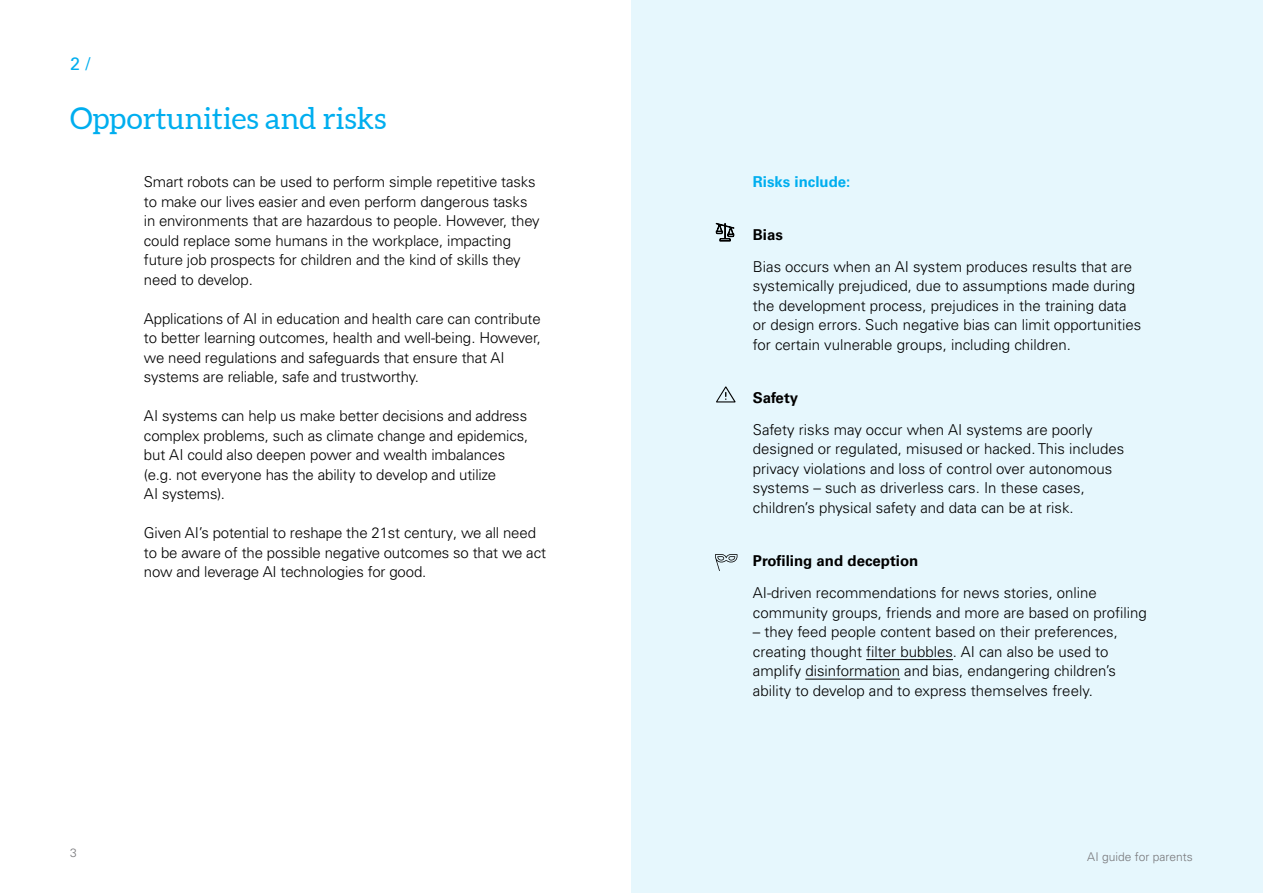
<style>
.page{position:relative;width:1263px;height:893px;background:#fff}
.page>*{position:absolute;margin:0;border:0;box-sizing:border-box;transform-origin:0 0}
.SubChapter_1{font:30px "Aleo";color:#00aeef}
.SubChapter_1-2{font:18px "Univers LT Pro 55 Roman";color:#00aeef}
.Text_-_Left{font:300 15px/19.5px "Univers LT Pro 45";letter-spacing:-.01em;color:#000}
.Side_Column_-_Title{font:300 15px/19.5px "Univers LT Pro 45";color:#000}
.SubChapter_2{font:700 15px "Univers LT Pro 65";color:#000}
.Text_-_Left-2{font:700 15px "Univers LT Pro 65";color:#00aeef}
.t1{font:300 12px "Univers LT Pro 45";letter-spacing:.005em;color:#77777a}
</style>
<div class="page">
<div style="left:631px;top:0;width:632px;height:893px;background:#e6f7fd"></div>
<hr style="left:866px;top:659px;width:87px;height:1px;background:#000">
<hr style="left:805px;top:679px;width:95px;height:1px;background:#000">
<svg style="left:716px;top:223px;width:18px;height:18px"></svg>
<svg style="left:716px;top:386px;width:19px;height:16px"></svg>
<svg style="left:715px;top:554px;width:22px;height:17px"></svg>
<p class="SubChapter_1-2" style="left:70px;top:53px;width:22px">2 /</p>
<p class="SubChapter_1" style="left:70px;top:101px;width:318px">Opportunities and risks</p>
<p class="Text_-_Left" style="left:144px;top:172px;width:397px">Smart robots can be used to perform simple repetitive tasks to make our lives easier and even perform dangerous tasks in environments that are hazardous to people. However, they could replace some humans in the workplace, impacting future job prospects for children and the kind of skills they need to develop.</p>
<p class="Text_-_Left" style="left:144px;top:309px;width:399px">Applications of AI in education and health care can contribute to better learning outcomes, health and well-being. However, we need regulations and safeguards that ensure that AI systems are reliable, safe and trustworthy.</p>
<p class="Text_-_Left" style="left:144px;top:406px;width:386px">AI systems can help us make better decisions and address complex problems, such as climate change and epidemics, but AI could also deepen power and wealth imbalances (e.g. not everyone has the ability to develop and utilize<br>AI systems).</p>
<p class="Text_-_Left" style="left:144px;top:523px;width:404px">Given AI’s potential to reshape the 21st century, we all need to be aware of the possible negative outcomes so that we act now and leverage AI technologies for good.</p>
<p class="Text_-_Left-2" style="left:753px;top:173px;width:99px">Risks include:</p>
<p class="SubChapter_2" style="left:753px;top:226px;width:32px">Bias</p>
<p class="Side_Column_-_Title" style="left:753px;top:257px;width:390px">Bias occurs when an AI system produces results that are systemically prejudiced, due to assumptions made during the development process, prejudices in the training data or design errors. Such negative bias can limit opportunities for certain vulnerable groups, including children.</p>
<p class="SubChapter_2" style="left:753px;top:389px;width:47px">Safety</p>
<p class="Side_Column_-_Title" style="left:753px;top:420px;width:373px">Safety risks may occur when AI systems are poorly designed or regulated, misused or hacked. This includes privacy violations and loss of control over autonomous systems – such as driverless cars. In these cases, children’s physical safety and data can be at risk.</p>
<p class="SubChapter_2" style="left:753px;top:552px;width:167px">Profiling and deception</p>
<p class="Side_Column_-_Title" style="left:753px;top:583px;width:396px">AI-driven recommendations for news stories, online community groups, friends and more are based on profiling</p>
<p class="Side_Column_-_Title" style="left:753px;top:622px;width:367px">– they feed people content based on their preferences, creating thought filter bubbles. AI can also be used to amplify disinformation and bias, endangering children’s ability to develop and to express themselves freely.</p>
<p class="t1" style="left:70px;top:845px;width:8px">3</p>
<p class="t1" style="left:1087px;top:850px;width:107px">AI guide for parents</p>
</div>
